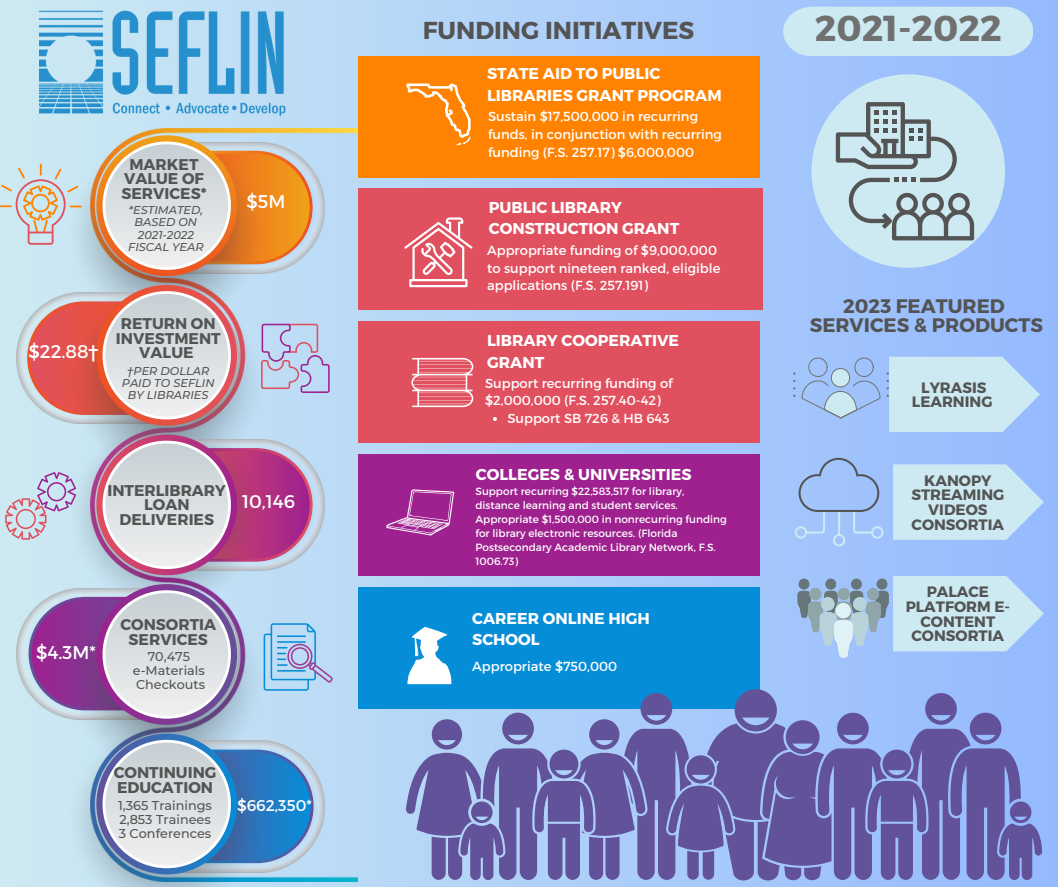
<style>
.page{position:relative;width:1058px;height:887px;background:#fff}
.page>*{position:absolute;margin:0;border:0;box-sizing:border-box;transform-origin:0 0}
.t1{font:700 36px "Montserrat";color:#707070}
.t2{font:700 24.45px "Montserrat";color:#545454}
.t3{font:700 19.5px/19.2px "Montserrat";color:#545454;text-align:center}
.t4{font:18.45px "Montserrat";color:#fff}
.t5{font:18.3px "Montserrat";color:#fff}
.t6{font:700 15.75px/21.6px "Montserrat";color:#fff}
.t7{font:700 15.6px/14.9px "Montserrat";color:#545454;text-align:center}
.t8{font:15.6px "Montserrat";color:#fff}
.t9{font:700 15px/14.5px "Montserrat";color:#545454;text-align:center}
.t10{font:13.05px/17.7px "Montserrat";color:#fff}
.t11{font:500 12.75px/13.8px "Montserrat";color:#545454;text-align:center}
.t12{font:italic 500 11.25px/12.3px "Montserrat";color:#545454;text-align:center}
.t13{font:10.5px/14px "Montserrat";color:#fff}
</style>
<div class="page">
<div style="left:0;top:0;width:1058px;height:886px;background:linear-gradient(to right,#cde9f0,#95b7fc)"></div>
<div style="left:91px;top:128px;width:267px;height:753px;background:#bbdbf6"></div>
<div style="left:358px;top:56px;width:401px;height:121px;background:#ff8300"></div>
<div style="left:358px;top:454px;width:401px;height:121px;background:#9e218f"></div>
<div style="left:783px;top:7px;width:249px;height:49px;background:#cdeaf2"></div>
<svg style="left:893px;top:464px;width:150px;height:76px;background:#c6e4f3"></svg>
<svg style="left:406px;top:83px;width:64px;height:62px"></svg>
<svg style="left:386px;top:489px;width:69px;height:46px"></svg>
<img style="left:312px;top:142px;width:13px;height:131px">
<img style="left:68px;top:135px;width:195px;height:150px">
<svg style="left:96px;top:135px;width:216px;height:141px;background:#dbb998"></svg>
<img style="left:16px;top:293px;width:11px;height:131px">
<img style="left:237px;top:285px;width:26px;height:131px">
<svg style="left:27px;top:285px;width:210px;height:140px;background:#d9abab"></svg>
<img style="left:312px;top:439px;width:13px;height:131px">
<img style="left:68px;top:416px;width:195px;height:168px">
<svg style="left:96px;top:434px;width:216px;height:141px;background:#c79dbc"></svg>
<img style="left:16px;top:588px;width:13px;height:131px">
<img style="left:237px;top:584px;width:26px;height:137px">
<svg style="left:29px;top:584px;width:208px;height:140px;background:#b8a1c5"></svg>
<img style="left:313px;top:740px;width:12px;height:132px">
<img style="left:68px;top:721px;width:195px;height:165px">
<svg style="left:96px;top:733px;width:217px;height:141px;background:#93b5d3"></svg>
<svg style="left:0;top:164px;width:82px;height:81px;background:#d0d6d4"></svg>
<svg style="left:261px;top:324px;width:69px;height:69px;background:#bdc2e2"></svg>
<svg style="left:264px;top:623px;width:69px;height:67px;background:#a2c7eb"></svg>
<svg style="left:5px;top:472px;width:71px;height:67px;background:#c9cadc"></svg>
<img style="left:40px;top:0;width:248px;height:125px">
<div style="left:358px;top:189px;width:404px;height:121px;background:#e1505f"></div>
<div style="left:358px;top:321px;width:401px;height:121px;background:#e1505f"></div>
<svg style="left:411px;top:358px;width:62px;height:49px"></svg>
<svg style="left:404px;top:217px;width:68px;height:70px"></svg>
<div style="left:811px;top:74px;width:194px;height:194px;background:#cdeaf2;border-radius:50%"></div>
<svg style="left:801px;top:357px;width:79px;height:61px;background:#a3c2ef"></svg>
<svg style="left:793px;top:380px;width:2px;height:17px"></svg>
<svg style="left:886px;top:357px;width:154px;height:75px;background:#c5e3f3"></svg>
<svg style="left:794px;top:458px;width:89px;height:88px;background:#9ebef2"></svg>
<div style="left:358px;top:587px;width:401px;height:121px;background:#058dd8"></div>
<svg style="left:405px;top:576px;width:638px;height:304px"></svg>
<svg style="left:835px;top:102px;width:139px;height:138px"></svg>
<svg style="left:493px;top:417px;width:4px;height:4px"></svg>
<h3 class="t7" style="left:121px;top:156px;width:87px">MARKET<br>VALUE OF<br>SERVICES*</h3>
<p class="t12" style="left:128px;top:204px;width:77px">*ESTIMATED,<br>BASED ON<br>2021-2022<br>FISCAL YEAR</p>
<p class="t4" style="left:29px;top:340px;width:71px">$22.88†</p>
<h3 class="t7" style="left:116px;top:315px;width:106px">RETURN ON<br>INVESTMENT<br>VALUE</h3>
<p class="t12" style="left:122px;top:364px;width:94px">†PER DOLLAR<br>PAID TO SEFLIN<br>BY LIBRARIES</p>
<h1 class="t2" style="left:423px;top:15px;width:273px">FUNDING INITIATIVES</h1>
<h2 class="t1" style="left:814px;top:5px;width:188px">2021-2022</h2>
<h3 class="t6" style="left:487px;top:62px;width:236px">STATE AID TO PUBLIC<br>LIBRARIES GRANT PROGRAM</h3>
<p class="t10" style="left:488px;top:107px;width:235px">Sustain $17,500,000 in recurring funds, in conjunction with recurring funding (F.S. 257.17) $6,000,000</p>
<p class="t4" style="left:246px;top:190px;width:41px">$5M</p>
<h3 class="t6" style="left:489px;top:195px;width:192px">PUBLIC LIBRARY<br>CONSTRUCTION GRANT</h3>
<p class="t10" style="left:487px;top:241px;width:235px">Appropriate funding of $9,000,000 to support nineteen ranked, eligible applications (F.S. 257.191)</p>
<h3 class="t6" style="left:487px;top:329px;width:194px">LIBRARY COOPERATIVE<br>GRANT</h3>
<p class="t10" style="left:485px;top:373px;width:189px">Support recurring funding of $2,000,000 (F.S. 257.40-42)</p>
<p class="t10" style="left:507px;top:409px;width:164px">Support SB 726 &amp; HB 643</p>
<h2 class="t3" style="left:809px;top:295px;width:235px">2023 FEATURED<br>SERVICES &amp; PRODUCTS</h2>
<p class="t9" style="left:911px;top:379px;width:82px">LYRASIS<br>LEARNING</p>
<h3 class="t7" style="left:107px;top:481px;width:120px">INTERLIBRARY<br>LOAN<br>DELIVERIES</h3>
<p class="t5" style="left:242px;top:489px;width:55px">10,146</p>
<p class="t4" style="left:36px;top:640px;width:61px">$4.3M*</p>
<h3 class="t7" style="left:120px;top:616px;width:97px">CONSORTIA<br>SERVICES</h3>
<p class="t11" style="left:133px;top:649px;width:74px">70,475 e-Materials<br>Checkouts</p>
<h3 class="t6" style="left:476px;top:462px;width:217px">COLLEGES &amp; UNIVERSITIES</h3>
<p class="t13" style="left:475px;top:484px;width:253px">Support recurring $22,583,517 for library, distance learning and student services.<br>Appropriate $1,500,000 in nonrecurring funding for library electronic resources. (Florida Postsecondary Academic Library Network, F.S.<br>1006.73)</p>
<h3 class="t6" style="left:472px;top:606px;width:179px">CAREER ONLINE HIGH<br>SCHOOL</h3>
<p class="t10" style="left:472px;top:656px;width:146px">Appropriate $750,000</p>
<p class="t9" style="left:911px;top:472px;width:94px">KANOPY<br>STREAMING<br>VIDEOS<br>CONSORTIA</p>
<p class="t9" style="left:905px;top:584px;width:106px">PALACE<br>PLATFORM E-<br>CONTENT<br>CONSORTIA</p>
<h3 class="t7" style="left:114px;top:764px;width:104px;text-align:left">CONTINUING<br>EDUCATION</h3>
<p class="t11" style="left:118px;top:798px;width:95px;text-align:justify">1,365 Trainings 2,853 Trainees 3 Conferences</p>
<p class="t8" style="left:237px;top:795px;width:76px">$662,350*</p>
</div>
